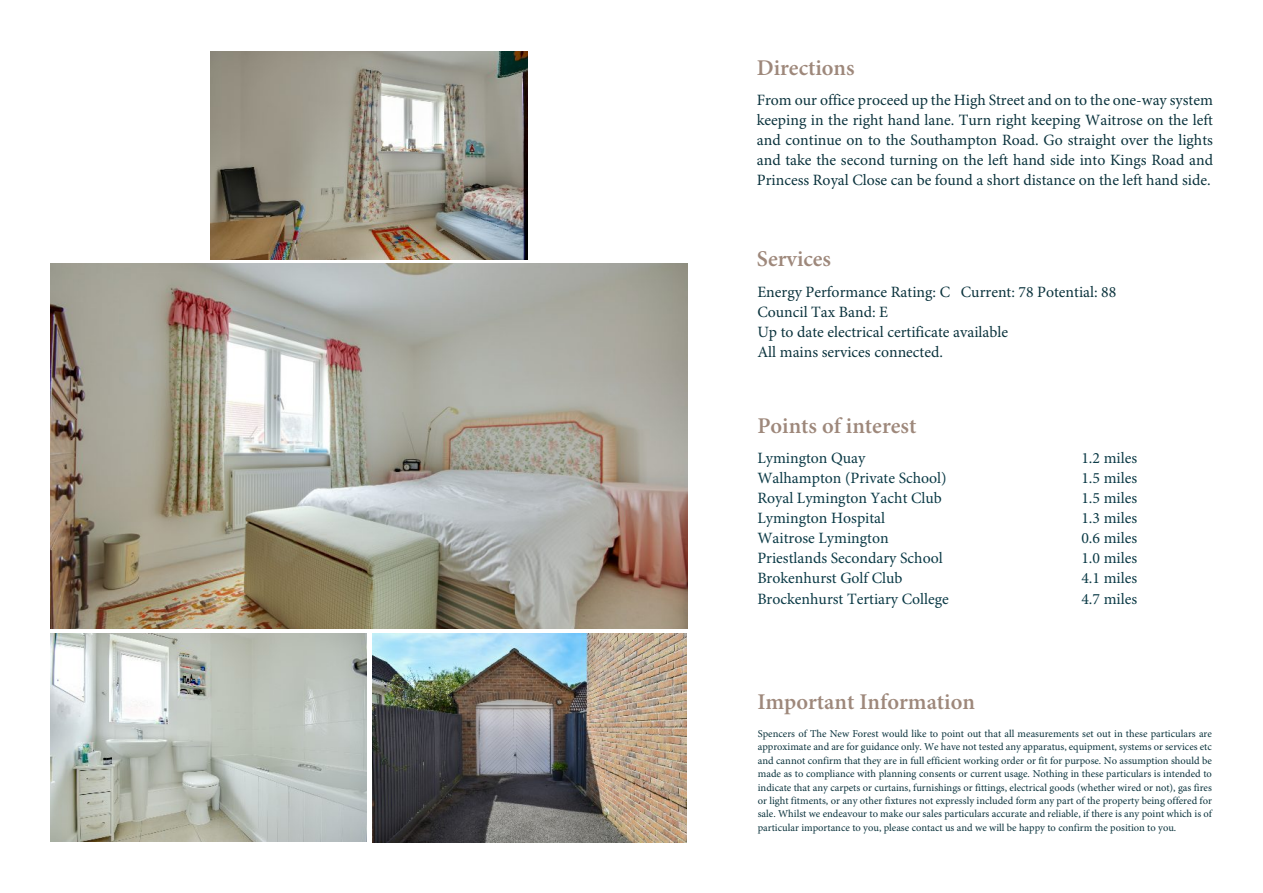
<style>
.page{position:relative;width:1263px;height:893px;background:#fff}
.page>*{position:absolute;margin:0;border:0;box-sizing:border-box;transform-origin:0 0}
.t1{font:600 22.5px "Minion Pro";color:#9e887b}
.t2{font:15.75px/20.1px "Minion Pro";color:#0b333d}
.t3{font:15.75px "Minion Pro";color:#0b3a46}
.t4{font:10.5px/13.4px "Minion Pro";color:#0b333d;text-align:justify}
</style>
<div class="page">
<img style="left:51px;top:263px;width:636px;height:365px">
<img style="left:211px;top:51px;width:316px;height:209px">
<img style="left:51px;top:633px;width:316px;height:209px">
<img style="left:372px;top:634px;width:314px;height:208px">
<h1 class="t1" style="left:757px;top:58px;width:99px">Directions</h1>
<p class="t2" style="left:757px;top:91px;width:458px;text-align:justify">From our office proceed up the High Street and on to the one-way system keeping in the right hand lane. Turn right keeping Waitrose on the left and continue on to the Southampton Road. Go straight over the lights and take the second turning on the left hand side into Kings Road and Princess Royal Close can be found a short distance on the left hand side.</p>
<h1 class="t1" style="left:757px;top:250px;width:76px">Services</h1>
<h2 class="t2" style="left:757px;top:283px;width:360px">Energy Performance Rating: C Current: 78 Potential: 88<br>Council Tax Band: E<br>Up to date electrical certificate available<br>All mains services connected.</h2>
<h1 class="t1" style="left:757px;top:416px;width:160px">Points of interest</h1>
<h2 class="t3" style="left:757px;top:451px;width:109px">Lymington Quay</h2>
<h2 class="t3" style="left:1081px;top:451px;width:57px">1.2 miles</h2>
<h2 class="t3" style="left:757px;top:471px;width:191px">Walhampton (Private School)</h2>
<h2 class="t3" style="left:1081px;top:471px;width:57px">1.5 miles</h2>
<h2 class="t3" style="left:757px;top:491px;width:186px">Royal Lymington Yacht Club</h2>
<h2 class="t3" style="left:1081px;top:491px;width:57px">1.5 miles</h2>
<h2 class="t3" style="left:757px;top:512px;width:129px">Lymington Hospital</h2>
<h2 class="t3" style="left:1081px;top:512px;width:57px">1.3 miles</h2>
<h2 class="t3" style="left:757px;top:532px;width:133px">Waitrose Lymington</h2>
<h2 class="t3" style="left:1081px;top:532px;width:57px">0.6 miles</h2>
<h2 class="t3" style="left:757px;top:552px;width:187px">Priestlands Secondary School</h2>
<h2 class="t3" style="left:1081px;top:552px;width:57px">1.0 miles</h2>
<h2 class="t3" style="left:757px;top:572px;width:147px">Brokenhurst Golf Club</h2>
<h2 class="t3" style="left:1081px;top:572px;width:57px">4.1 miles</h2>
<h2 class="t3" style="left:757px;top:592px;width:193px">Brockenhurst Tertiary College</h2>
<h2 class="t3" style="left:1081px;top:592px;width:57px">4.7 miles</h2>
<h1 class="t1" style="left:757px;top:693px;width:219px">Important Information</h1>
<p class="t4" style="left:758px;top:728px;width:456px">Spencers of The New Forest would like to point out that all measurements set out in these particulars are approximate and are for guidance only. We have not tested any apparatus, equipment, systems or services etc and cannot confirm that they are in full efficient working order or fit for purpose. No assumption should be made as to compliance with planning consents or current usage. Nothing in these particulars is intended to indicate that any carpets or curtains, furnishings or fittings, electrical goods (whether wired or not), gas fires or light fitments, or any other fixtures not expressly included form any part of the property being offered for sale. Whilst we endeavour to make our sales particulars accurate and reliable, if there is any point which is of particular importance to you, please contact us and we will be happy to confirm the position to you.</p>
</div>
